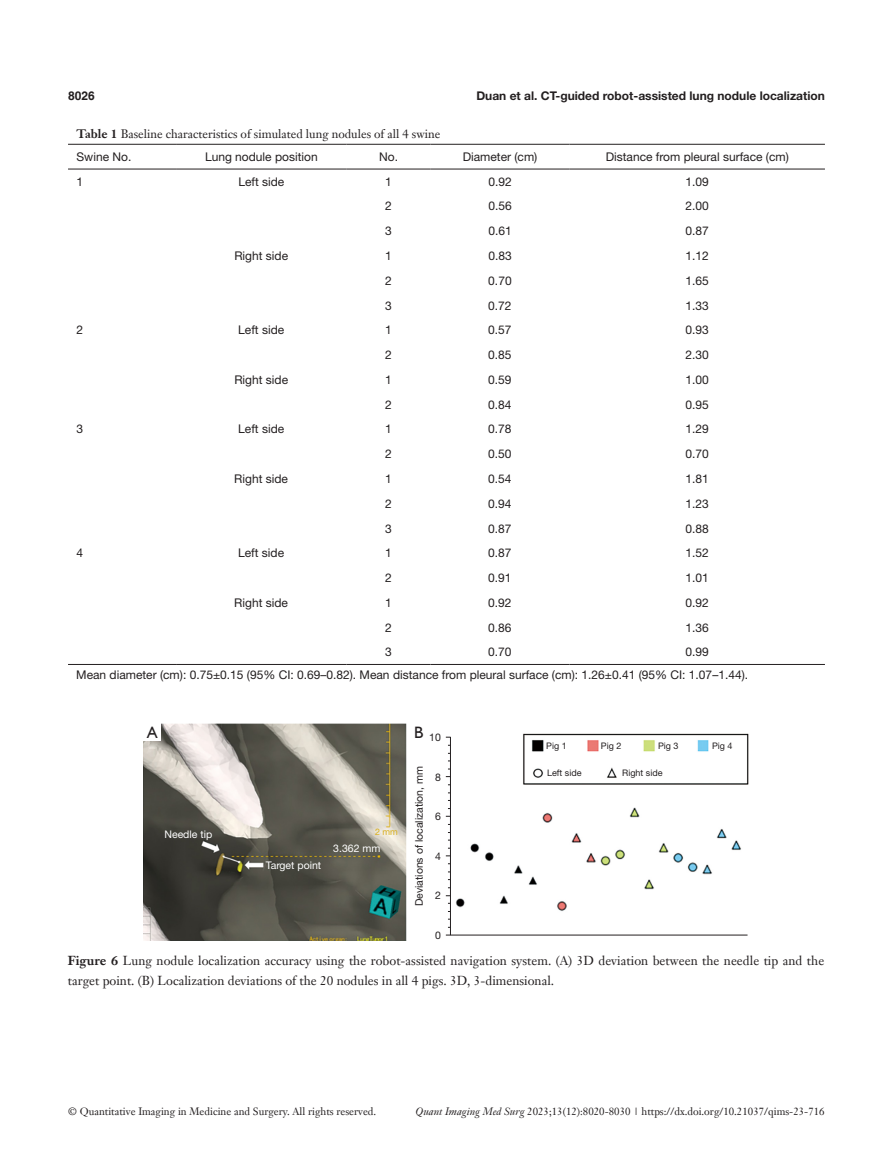
<style>
.page{position:relative;width:893px;height:1170px;background:#fff}
.page>*{position:absolute;margin:0;border:0;box-sizing:border-box;transform-origin:0 0}
.t1{font:16.5px "Humanist 521 BT";color:#231f20}
.t2{font:12.75px/19.5px "Janson Text LT";color:#231f20}
.t3{font:12px/23px "Helvetica Neue LT Pro";color:#231f20}
.t4{font:12px "Janson Text LT";color:#231f20}
.t5{font:700 12px "Helvetica Neue LT Pro";color:#231f20}
.t6{font:700 12px "Helvetica";color:#231f20}
.t7{font:10.5px "Janson Text LT";color:#231f20}
.t8{font:10.5px "Helvetica Neue LT Pro";color:#231f20}
.t9{font:10.5px "Helvetica Neue LT Pro";color:#fff}
.t10{font:9px "Helvetica Neue LT Pro";color:#231f20}
.t11{font:9px "Helvetica Neue LT Pro";color:#d9ae19}
.s1{font-weight:700}
.s2{font-style:italic}
</style>
<div class="page">
<img style="left:455px;top:733px;width:294px;height:178px">
<hr style="left:450px;top:736px;width:1px;height:198px;background:#231f20">
<hr style="left:450px;top:934px;width:297px;height:1px;background:#231f20">
<img style="left:144px;top:723px;width:262px;height:217px">
<div style="left:144px;top:723px;width:17px;height:17px;background:#fff"></div>
<hr style="left:68px;top:144px;width:108px;height:1px;background:#231f20">
<hr style="left:176px;top:144px;width:171px;height:1px;background:#231f20">
<hr style="left:347px;top:144px;width:84px;height:1px;background:#231f20">
<hr style="left:431px;top:144px;width:139px;height:1px;background:#231f20">
<hr style="left:570px;top:144px;width:255px;height:1px;background:#231f20">
<hr style="left:68px;top:169px;width:108px;height:1px;background:#231f20">
<hr style="left:176px;top:169px;width:171px;height:1px;background:#231f20">
<hr style="left:347px;top:169px;width:84px;height:1px;background:#231f20">
<hr style="left:431px;top:169px;width:139px;height:1px;background:#231f20">
<hr style="left:570px;top:169px;width:255px;height:1px;background:#231f20">
<hr style="left:68px;top:664px;width:108px;height:1px;background:#231f20">
<hr style="left:176px;top:664px;width:171px;height:1px;background:#231f20">
<hr style="left:347px;top:664px;width:84px;height:1px;background:#231f20">
<hr style="left:431px;top:664px;width:139px;height:1px;background:#231f20">
<hr style="left:570px;top:664px;width:255px;height:1px;background:#231f20">
<p class="t6" style="left:68px;top:88px;width:28px">8026</p>
<p class="t5" style="left:476px;top:88px;width:350px">Duan et al. CT-guided robot-assisted lung nodule localization</p>
<p class="t4" style="left:77px;top:126px;width:365px"><span class="s1">Table 1</span> Baseline characteristics of simulated lung nodules of all 4 swine</p>
<p class="t3" style="left:77px;top:145px;width:56px">Swine No.</p>
<p class="t3" style="left:205px;top:145px;width:114px">Lung nodule position</p>
<p class="t3" style="left:379px;top:145px;width:20px">No.</p>
<p class="t3" style="left:463px;top:145px;width:76px">Diameter (cm)</p>
<p class="t3" style="left:606px;top:145px;width:185px">Distance from pleural surface (cm)</p>
<p class="t3" style="left:77px;top:170px;width:8px">1</p>
<p class="t3" style="left:238px;top:170px;width:48px">Left side</p>
<p class="t3" style="left:385px;top:170px;width:8px">1</p>
<p class="t3" style="left:488px;top:170px;width:25px">0.92</p>
<p class="t3" style="left:685px;top:170px;width:25px">1.09</p>
<p class="t3" style="left:385px;top:194px;width:8px">2</p>
<p class="t3" style="left:488px;top:194px;width:25px">0.56</p>
<p class="t3" style="left:685px;top:194px;width:25px">2.00</p>
<p class="t3" style="left:385px;top:219px;width:8px">3</p>
<p class="t3" style="left:488px;top:219px;width:25px">0.61</p>
<p class="t3" style="left:685px;top:219px;width:25px">0.87</p>
<p class="t3" style="left:234px;top:244px;width:55px">Right side</p>
<p class="t3" style="left:385px;top:244px;width:8px">1</p>
<p class="t3" style="left:488px;top:244px;width:25px">0.83</p>
<p class="t3" style="left:685px;top:244px;width:25px">1.12</p>
<p class="t3" style="left:385px;top:269px;width:8px">2</p>
<p class="t3" style="left:488px;top:269px;width:25px">0.70</p>
<p class="t3" style="left:685px;top:269px;width:25px">1.65</p>
<p class="t3" style="left:385px;top:293px;width:8px">3</p>
<p class="t3" style="left:488px;top:293px;width:25px">0.72</p>
<p class="t3" style="left:685px;top:293px;width:25px">1.33</p>
<p class="t3" style="left:76px;top:318px;width:8px">2</p>
<p class="t3" style="left:238px;top:318px;width:48px">Left side</p>
<p class="t3" style="left:385px;top:318px;width:8px">1</p>
<p class="t3" style="left:488px;top:318px;width:25px">0.57</p>
<p class="t3" style="left:685px;top:318px;width:25px">0.93</p>
<p class="t3" style="left:385px;top:343px;width:8px">2</p>
<p class="t3" style="left:488px;top:343px;width:25px">0.85</p>
<p class="t3" style="left:685px;top:343px;width:25px">2.30</p>
<p class="t3" style="left:234px;top:368px;width:55px">Right side</p>
<p class="t3" style="left:385px;top:368px;width:8px">1</p>
<p class="t3" style="left:488px;top:368px;width:25px">0.59</p>
<p class="t3" style="left:685px;top:368px;width:25px">1.00</p>
<p class="t3" style="left:385px;top:392px;width:8px">2</p>
<p class="t3" style="left:488px;top:392px;width:25px">0.84</p>
<p class="t3" style="left:685px;top:392px;width:25px">0.95</p>
<p class="t3" style="left:76px;top:417px;width:8px">3</p>
<p class="t3" style="left:238px;top:417px;width:48px">Left side</p>
<p class="t3" style="left:385px;top:417px;width:8px">1</p>
<p class="t3" style="left:488px;top:417px;width:25px">0.78</p>
<p class="t3" style="left:685px;top:417px;width:25px">1.29</p>
<p class="t3" style="left:385px;top:442px;width:8px">2</p>
<p class="t3" style="left:488px;top:442px;width:25px">0.50</p>
<p class="t3" style="left:685px;top:442px;width:25px">0.70</p>
<p class="t3" style="left:234px;top:467px;width:55px">Right side</p>
<p class="t3" style="left:385px;top:467px;width:8px">1</p>
<p class="t3" style="left:488px;top:467px;width:25px">0.54</p>
<p class="t3" style="left:685px;top:467px;width:25px">1.81</p>
<p class="t3" style="left:385px;top:491px;width:8px">2</p>
<p class="t3" style="left:488px;top:491px;width:25px">0.94</p>
<p class="t3" style="left:685px;top:491px;width:25px">1.23</p>
<p class="t3" style="left:385px;top:516px;width:8px">3</p>
<p class="t3" style="left:488px;top:516px;width:25px">0.87</p>
<p class="t3" style="left:685px;top:516px;width:25px">0.88</p>
<p class="t3" style="left:76px;top:541px;width:8px">4</p>
<p class="t3" style="left:238px;top:541px;width:48px">Left side</p>
<p class="t3" style="left:385px;top:541px;width:8px">1</p>
<p class="t3" style="left:488px;top:541px;width:25px">0.87</p>
<p class="t3" style="left:685px;top:541px;width:25px">1.52</p>
<p class="t3" style="left:385px;top:566px;width:8px">2</p>
<p class="t3" style="left:488px;top:566px;width:25px">0.91</p>
<p class="t3" style="left:685px;top:566px;width:25px">1.01</p>
<p class="t3" style="left:234px;top:590px;width:55px">Right side</p>
<p class="t3" style="left:385px;top:590px;width:8px">1</p>
<p class="t3" style="left:488px;top:590px;width:25px">0.92</p>
<p class="t3" style="left:685px;top:590px;width:25px">0.92</p>
<p class="t3" style="left:385px;top:615px;width:8px">2</p>
<p class="t3" style="left:488px;top:615px;width:25px">0.86</p>
<p class="t3" style="left:685px;top:615px;width:25px">1.36</p>
<p class="t3" style="left:385px;top:640px;width:8px">3</p>
<p class="t3" style="left:488px;top:640px;width:25px">0.70</p>
<p class="t3" style="left:76px;top:640px;width:673px;text-indent:609px">0.99<br>Mean diameter (cm): 0.75±0.15 (95% CI: 0.69–0.82). Mean distance from pleural surface (cm): 1.26±0.41 (95% CI: 1.07–1.44).</p>
<h1 class="t1" style="left:147px;top:722px;width:12px">A</h1>
<h1 class="t1" style="left:414px;top:722px;width:11px">B</h1>
<p class="t8" style="left:429px;top:730px;width:13px">10</p>
<p class="t8" style="left:435px;top:770px;width:7px">8</p>
<p class="t8" style="left:435px;top:809px;width:7px">6</p>
<p class="t8" style="left:435px;top:849px;width:7px">4</p>
<p class="t8" style="left:435px;top:889px;width:7px">2</p>
<p class="t8" style="left:435px;top:928px;width:7px">0</p>
<p class="t8" style="left:412px;top:906px;width:142px;rotate:-90deg">Deviations of localization, mm</p>
<p class="t9" style="left:164px;top:827px;width:49px">Needle tip</p>
<p class="t11" style="left:375px;top:826px;width:24px">2 mm</p>
<p class="t9" style="left:333px;top:841px;width:49px">3.362 mm</p>
<p class="t9" style="left:266px;top:858px;width:57px">Target point</p>
<p class="t10" style="left:546px;top:740px;width:22px">Pig 1</p>
<p class="t10" style="left:547px;top:767px;width:36px">Left side</p>
<p class="t10" style="left:622px;top:767px;width:42px">Right side</p>
<p class="t10" style="left:601px;top:740px;width:22px">Pig 2</p>
<p class="t10" style="left:658px;top:740px;width:22px">Pig 3</p>
<p class="t10" style="left:712px;top:740px;width:22px">Pig 4</p>
<p class="t2" style="left:68px;top:950px;width:758px"><span class="s1">Figure 6</span> Lung nodule localization accuracy using the robot-assisted navigation system. (A) 3D deviation between the needle tip and the target point. (B) Localization deviations of the 20 nodules in all 4 pigs. 3D, 3-dimensional.</p>
<p class="t7" style="left:68px;top:1104px;width:310px">© Quantitative Imaging in Medicine and Surgery. All rights reserved.</p>
<p class="t7" style="left:416px;top:1104px;width:411px"><span class="s2">Quant Imaging Med Surg</span> 2023;13(12):8020-8030 | https://dx.doi.org/10.21037/qims-23-716</p>
</div>
